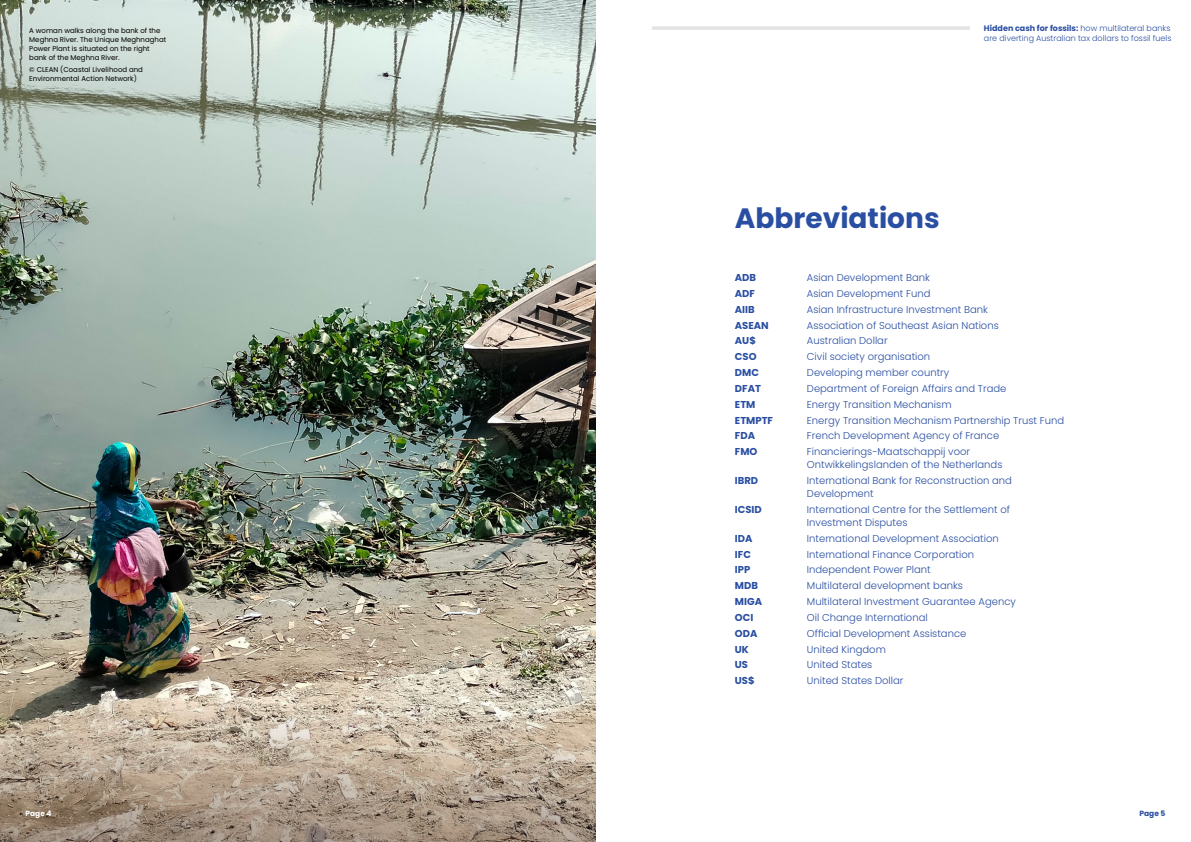
<style>
.page{position:relative;width:1191px;height:842px;background:#fff}
.page>*{position:absolute;margin:0;border:0;box-sizing:border-box;transform-origin:0 0}
.t1{font:700 28px "Poppins";color:#294ea2}
.t2{font:300 10px/13px "Poppins";color:#294ea2}
.t3{font:700 10px "Poppins";color:#294ea2}
.t4{font:300 8px/9.6px "Poppins";color:#294ea2}
.t5{font:700 7.5px "Poppins";color:#fff}
.t6{font:700 7.5px "Poppins";color:#294ea2}
.t7{font:7px/9px "Poppins";color:#000}
.s1{font-weight:700}
</style>
<div class="page">
<hr style="left:652px;top:27px;width:317px;height:3px;background:#e4e2e2">
<img style="left:0;top:0;width:595px;height:566px">
<img style="left:0;top:566px;width:595px;height:276px">
<p class="t7" style="left:29px;top:26px;width:138px">A woman walks along the bank of the<br>Meghna River. The Unique Meghnaghat<br>Power Plant is situated on the right bank of the Meghna River.</p>
<p class="t7" style="left:29px;top:65px;width:115px">© CLEAN (Coastal Livelihood and<br>Environmental Action Network)</p>
<p class="t4" style="left:984px;top:24px;width:189px"><span class="s1">Hidden cash for fossils:</span> how multilateral banks are diverting Australian tax dollars to fossil fuels</p>
<h1 class="t1" style="left:735px;top:202px;width:206px">Abbreviations</h1>
<p class="t3" style="left:735px;top:272px;width:23px">ADB</p>
<p class="t2" style="left:807px;top:271px;width:125px">Asian Development Bank</p>
<p class="t3" style="left:735px;top:288px;width:22px">ADF</p>
<p class="t2" style="left:807px;top:287px;width:125px">Asian Development Fund</p>
<p class="t3" style="left:735px;top:303px;width:21px">AIIB</p>
<p class="t2" style="left:807px;top:303px;width:183px">Asian Infrastructure Investment Bank</p>
<p class="t3" style="left:735px;top:319px;width:35px">ASEAN</p>
<p class="t2" style="left:807px;top:319px;width:193px">Association of Southeast Asian Nations</p>
<p class="t3" style="left:735px;top:335px;width:22px">AU$</p>
<p class="t2" style="left:807px;top:334px;width:82px">Australian Dollar</p>
<p class="t3" style="left:735px;top:351px;width:23px">CSO</p>
<p class="t2" style="left:807px;top:350px;width:125px">Civil society organisation</p>
<p class="t3" style="left:735px;top:367px;width:26px">DMC</p>
<p class="t2" style="left:807px;top:366px;width:144px">Developing member country</p>
<p class="t3" style="left:735px;top:383px;width:28px">DFAT</p>
<p class="t2" style="left:807px;top:382px;width:201px">Department of Foreign Affairs and Trade</p>
<p class="t3" style="left:735px;top:398px;width:22px">ETM</p>
<p class="t2" style="left:807px;top:398px;width:146px">Energy Transition Mechanism</p>
<p class="t3" style="left:735px;top:414px;width:40px">ETMPTF</p>
<p class="t2" style="left:807px;top:414px;width:259px">Energy Transition Mechanism Partnership Trust Fund</p>
<p class="t3" style="left:735px;top:430px;width:22px">FDA</p>
<p class="t2" style="left:807px;top:429px;width:194px">French Development Agency of France</p>
<p class="t3" style="left:735px;top:446px;width:24px">FMO</p>
<p class="t2" style="left:807px;top:445px;width:197px">Financierings-Maatschappij voor<br>Ontwikkelingslanden of the Netherlands</p>
<p class="t3" style="left:735px;top:475px;width:25px">IBRD</p>
<p class="t2" style="left:807px;top:474px;width:206px">International Bank for Reconstruction and<br>Development</p>
<p class="t3" style="left:735px;top:504px;width:28px">ICSID</p>
<p class="t2" style="left:807px;top:503px;width:205px">International Centre for the Settlement of<br>Investment Disputes</p>
<p class="t3" style="left:735px;top:532px;width:19px">IDA</p>
<p class="t2" style="left:807px;top:532px;width:193px">International Development Association</p>
<p class="t3" style="left:735px;top:548px;width:18px">IFC</p>
<p class="t2" style="left:807px;top:548px;width:169px">International Finance Corporation</p>
<p class="t3" style="left:735px;top:564px;width:17px">IPP</p>
<p class="t2" style="left:807px;top:563px;width:125px">Independent Power Plant</p>
<p class="t3" style="left:735px;top:580px;width:25px">MDB</p>
<p class="t2" style="left:807px;top:579px;width:158px">Multilateral development banks</p>
<p class="t3" style="left:735px;top:596px;width:29px">MIGA</p>
<p class="t2" style="left:807px;top:595px;width:210px">Multilateral Investment Guarantee Agency</p>
<p class="t3" style="left:735px;top:611px;width:20px">OCI</p>
<p class="t2" style="left:807px;top:611px;width:122px">Oil Change International</p>
<p class="t3" style="left:735px;top:627px;width:24px">ODA</p>
<p class="t2" style="left:807px;top:627px;width:161px">Official Development Assistance</p>
<p class="t3" style="left:735px;top:643px;width:16px">UK</p>
<p class="t2" style="left:807px;top:643px;width:80px">United Kingdom</p>
<p class="t3" style="left:735px;top:659px;width:15px">US</p>
<p class="t2" style="left:807px;top:658px;width:67px">United States</p>
<p class="t3" style="left:735px;top:675px;width:21px">US$</p>
<p class="t2" style="left:807px;top:674px;width:98px">United States Dollar</p>
<p class="t5" style="left:26px;top:809px;width:28px">Page 4</p>
<p class="t6" style="left:1139px;top:809px;width:27px">Page 5</p>
</div>
